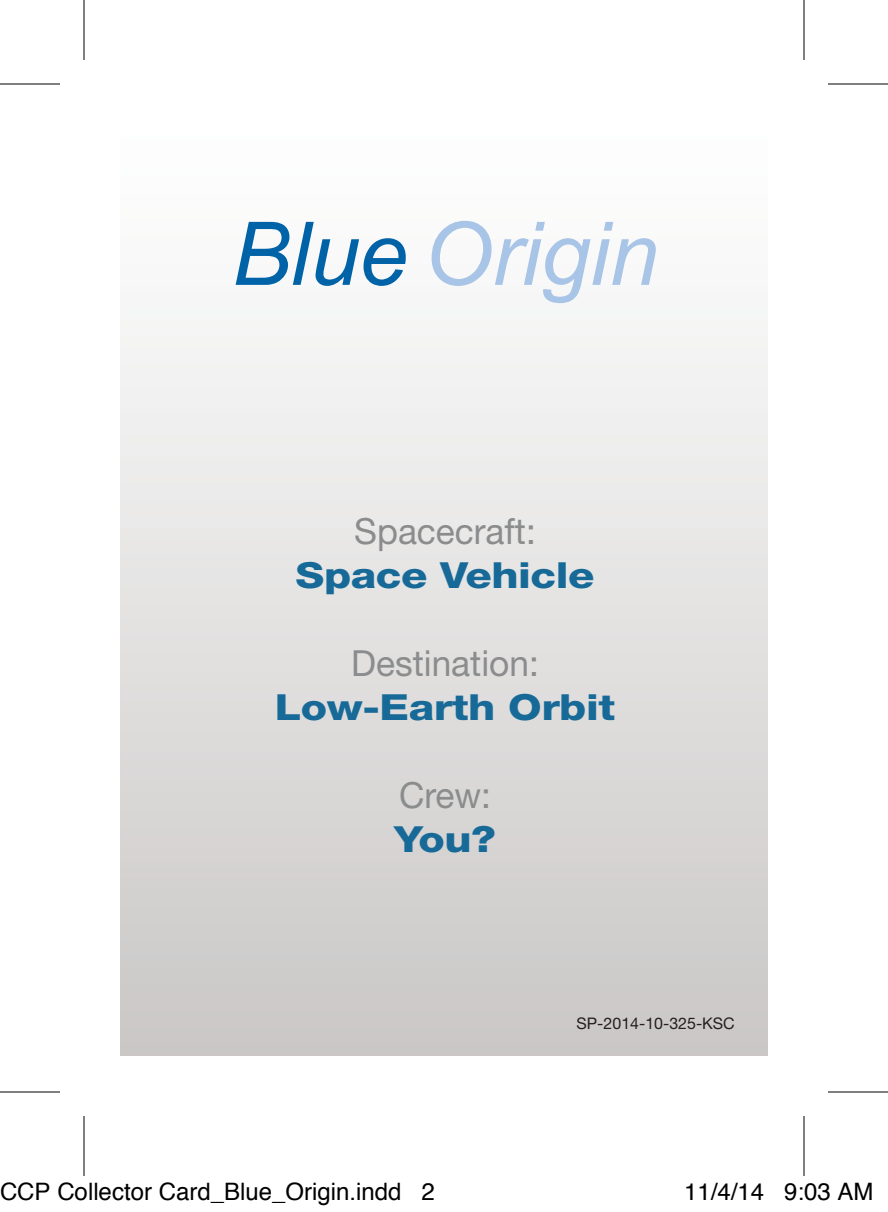
<style>
.page{position:relative;width:888px;height:1212px;background:#fff}
.page>*{position:absolute;margin:0;border:0;box-sizing:border-box;transform-origin:0 0}
.t1{font:italic 88px "Arial";color:#a8c4e6}
.t2{font:800 36px "Helvetica Neue LT Std";letter-spacing:-.01em;color:#176a98;scale:1.2 1}
.t3{font:36px "Helvetica Neue LT Std";color:#8b8c8d}
.t4{font:24px "Helvetica";color:#000}
.t5{font:16px "Helvetica Neue LT Std";color:#231f20}
.s1{color:#0163a7}
</style>
<div class="page">
<div style="left:120px;top:120px;width:648px;height:936px;background:linear-gradient(to bottom,#fff,#cac7c6)"></div>
<hr style="left:0;top:83px;width:60px;height:2px;background:#000">
<hr style="left:828px;top:83px;width:60px;height:2px;background:#000">
<hr style="left:0;top:1091px;width:60px;height:2px;background:#000">
<hr style="left:828px;top:1091px;width:60px;height:2px;background:#000">
<hr style="left:83px;top:0;width:2px;height:60px;background:#000">
<hr style="left:83px;top:1116px;width:2px;height:60px;background:#000">
<hr style="left:803px;top:0;width:2px;height:60px;background:#000">
<hr style="left:803px;top:1116px;width:2px;height:60px;background:#000">
<h1 class="t1" style="left:232px;top:197px;width:428px"><span class="s1">Blue</span> Origin</h1>
<h2 class="t3" style="left:354px;top:509px;width:183px">Spacecraft:</h2>
<h2 class="t2" style="left:296px;top:553px;width:251px">Space Vehicle</h2>
<h2 class="t3" style="left:351px;top:641px;width:189px">Destination:</h2>
<h2 class="t2" style="left:275px;top:685px;width:285px">Low-Earth Orbit</h2>
<h2 class="t3" style="left:399px;top:773px;width:94px">Crew:</h2>
<h2 class="t2" style="left:394px;top:817px;width:86px">You?</h2>
<p class="t5" style="left:577px;top:1014px;width:160px">SP-2014-10-325-KSC</p>
<p class="t4" style="left:0;top:1173px;width:436px">CCP Collector Card_Blue_Origin.indd 2</p>
<p class="t4" style="left:684px;top:1173px;width:191px">11/4/14 9:03 AM</p>
</div>
